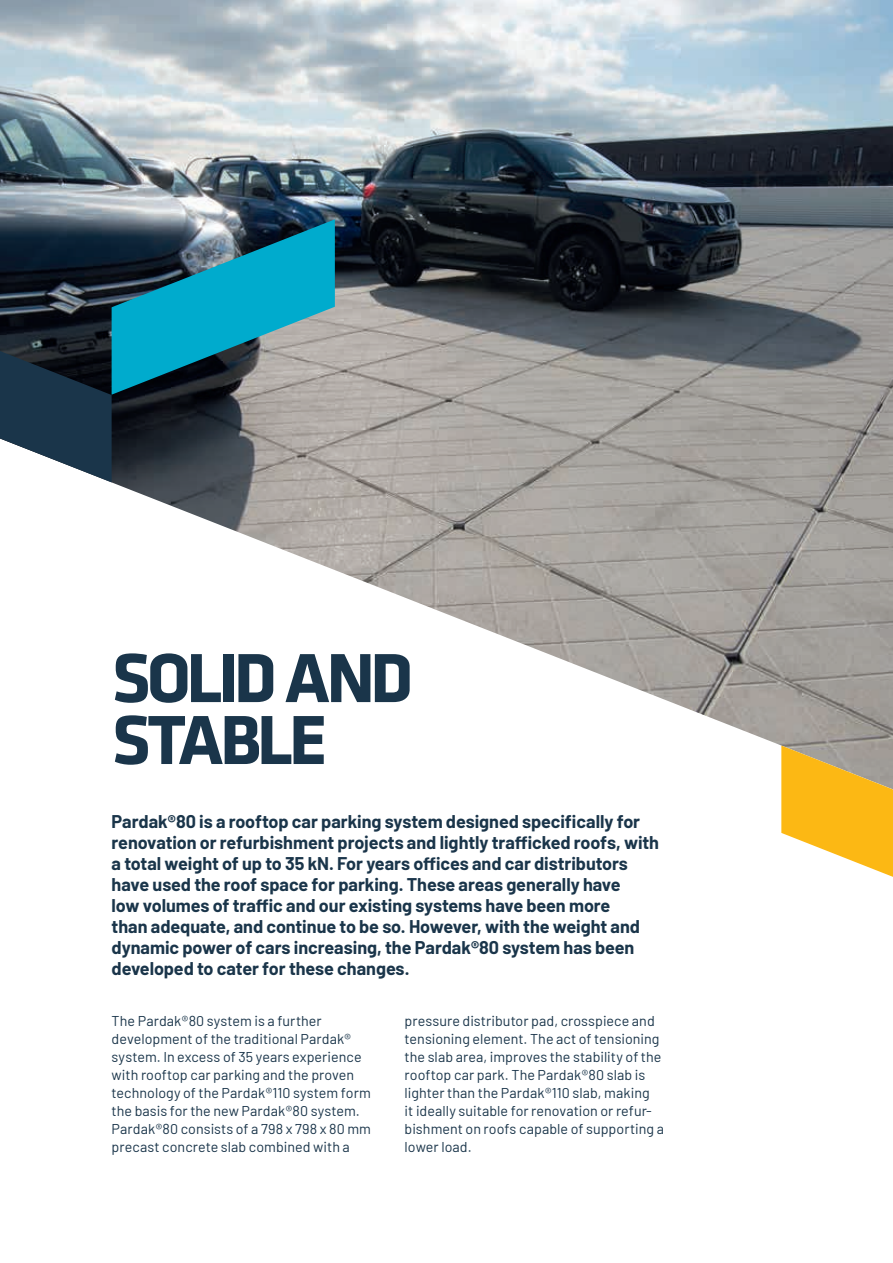
<style>
.page{position:relative;width:893px;height:1263px;background:#fff}
.page>*{position:absolute;margin:0;border:0;box-sizing:border-box;transform-origin:0 0}
.t1{font:700 72px/61.9px "Klavika";letter-spacing:-.055em;color:#1a354a}
.t2{font:700 18px/21px "Barlow";letter-spacing:-.005em;color:#1a354a}
.t3{font:14.25px/18px "Barlow";letter-spacing:.005em;color:#1a354a}
</style>
<div class="page">
<img style="left:0;top:0;width:893px;height:746px">
<svg style="left:0;top:219px;width:335px;height:263px;background:#366271"></svg>
<svg style="left:781px;top:745px;width:112px;height:132px"></svg>
<h1 class="t1" style="left:112px;top:646px;width:303px">SOLID AND<br>STABLE</h1>
<p class="t2" style="left:112px;top:810px;width:549px">Pardak®80 is a rooftop car parking system designed specifically for renovation or refurbishment projects and lightly trafficked roofs, with a total weight of up to 35 kN. For years offices and car distributors have used the roof space for parking. These areas generally have<br>low volumes of traffic and our existing systems have been more<br>than adequate, and continue to be so. However, with the weight and dynamic power of cars increasing, the Pardak®80 system has been developed to cater for these changes.</p>
<p class="t3" style="left:112px;top:1013px;width:261px">The Pardak®80 system is a further development of the traditional Pardak® system. In excess of 35 years experience with rooftop car parking and the proven technology of the Pardak®110 system form the basis for the new Pardak®80 system.<br>Pardak®80 consists of a 798 x 798 x 80 mm precast concrete slab combined with a</p>
<p class="t3" style="left:405px;top:1013px;width:261px">pressure distributor pad, crosspiece and tensioning element. The act of tensioning the slab area, improves the stability of the rooftop car park. The Pardak®80 slab is lighter than the Pardak®110 slab, making<br>it ideally suitable for renovation or refur&shy;bishment on roofs capable of supporting a lower load.</p>
</div>
